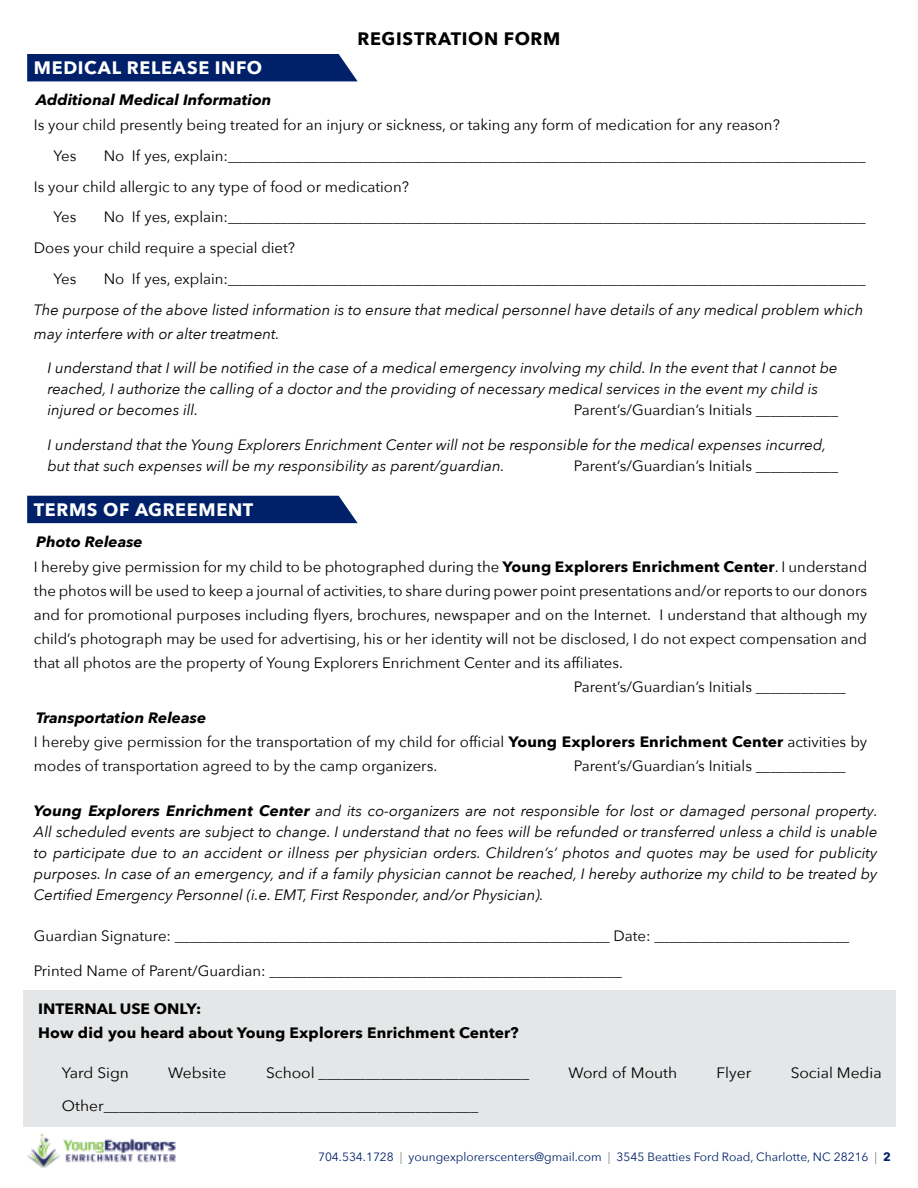
<style>
.page{position:relative;width:918px;height:1188px;background:#fff}
.page>*{position:absolute;margin:0;border:0;box-sizing:border-box;transform-origin:0 0}
.t1{font:700 18px "Avenir Next";letter-spacing:.035em;color:#fff}
.t2{font:700 18px "Avenir Next";letter-spacing:.035em;color:#000}
.t3{font:15px/24.3px "Avenir Next";color:#000}
.t4{font:italic 15px/21px "Avenir Next";color:#000}
.t5{font:15px "Avenir Next";color:#000;scale:1.04 1}
.t6{font:700 15px/24.2px "Avenir Next";color:#000;scale:1.04 1}
.t7{font:italic 700 15px "Avenir Next";color:#000;scale:1.04 1}
.t8{font:12px "Avenir Next";color:#002169}
.s1{font-weight:700}
.s2{font-weight:700;font-style:italic}
.s3{color:#808285}
</style>
<div class="page">
<img style="left:27px;top:1133px;width:149px;height:35px">
<div style="left:27px;top:54px;width:331px;height:27px;background:#002169"></div>
<div style="left:27px;top:496px;width:331px;height:27px;background:#002169"></div>
<div style="left:23px;top:991px;width:872px;height:136px;background:#e4e6e7"></div>
<p class="t1" style="left:34px;top:52px;width:230px">MEDICAL RELEASE INFO</p>
<p class="t2" style="left:358px;top:23px;width:204px">REGISTRATION FORM</p>
<p class="t7" style="left:36px;top:87px;width:228px">Additional Medical Information</p>
<p class="t3" style="left:53px;top:109px;width:728px;line-height:30.8px;text-indent:-20px">Is your child presently being treated for an injury or sickness, or taking any form of medication for any reason?<br>Yes</p>
<p class="t3" style="left:104px;top:143px;width:763px">No If yes, explain:_____________________________________________________________________________________</p>
<p class="t3" style="left:34px;top:174px;width:377px">Is your child allergic to any type of food or medication?</p>
<p class="t3" style="left:53px;top:204px;width:24px">Yes</p>
<p class="t3" style="left:104px;top:204px;width:763px">No If yes, explain:_____________________________________________________________________________________</p>
<p class="t3" style="left:34px;top:235px;width:263px">Does your child require a special diet?</p>
<p class="t3" style="left:53px;top:266px;width:24px">Yes</p>
<p class="t3" style="left:104px;top:266px;width:763px">No If yes, explain:_____________________________________________________________________________________</p>
<p class="t4" style="left:34px;top:297px;width:831px;line-height:24px">The purpose of the above listed information is to ensure that medical personnel have details of any medical problem which may interfere with or alter treatment.</p>
<p class="t4" style="left:47px;top:357px;width:792px">I understand that I will be notified in the case of a medical emergency involving my child. In the event that I cannot be reached, I authorize the calling of a doctor and the providing of necessary medical services in the event my child is injured or becomes ill.</p>
<p class="t3" style="left:574px;top:397px;width:266px">Parent’s/Guardian’s Initials ___________</p>
<p class="t4" style="left:47px;top:433px;width:780px">I understand that the Young Explorers Enrichment Center will not be responsible for the medical expenses incurred, but that such expenses will be my responsibility as parent/guardian.</p>
<p class="t3" style="left:574px;top:453px;width:266px">Parent’s/Guardian’s Initials ___________</p>
<p class="t1" style="left:34px;top:494px;width:221px">TERMS OF AGREEMENT</p>
<p class="t7" style="left:36px;top:529px;width:104px">Photo Release</p>
<p class="t3" style="left:34px;top:554px;width:835px">I hereby give permission for my child to be photographed during the <span class="s1">Young Explorers Enrichment Center</span>. I understand</p>
<p class="t3" style="left:34px;top:578px;width:835px">the photos will be used to keep a journal of activities, to share during power point presentations and/or reports to our donors</p>
<p class="t3" style="left:34px;top:602px;width:835px">and for promotional purposes including flyers, brochures, newspaper and on the Internet. I understand that although my</p>
<p class="t3" style="left:34px;top:626px;width:835px">child’s photograph may be used for advertising, his or her identity will not be disclosed, I do not expect compensation and</p>
<p class="t3" style="left:34px;top:650px;width:591px">that all photos are the property of Young Explorers Enrichment Center and its affiliates.</p>
<p class="t3" style="left:574px;top:674px;width:273px">Parent’s/Guardian’s Initials ____________</p>
<p class="t3" style="left:34px;top:705px;width:835px"><span class="s2">Transportation Release<br></span>I hereby give permission for the transportation of my child for official <span class="s1">Young Explorers Enrichment Center</span> activities by modes of transportation agreed to by the camp organizers.</p>
<p class="t3" style="left:574px;top:753px;width:273px">Parent’s/Guardian’s Initials ____________</p>
<p class="t4" style="left:34px;top:800px;width:846px;text-align:justify"><span class="s1">Young Explorers Enrichment Center</span> and its co-organizers are not responsible for lost or damaged personal property.<br>All scheduled events are subject to change. I understand that no fees will be refunded or transferred unless a child is unable to participate due to an accident or illness per physician orders. Children’s’ photos and quotes may be used for publicity purposes. In case of an emergency, and if a family physician cannot be reached, I hereby authorize my child to be treated by Certified Emergency Personnel (i.e. EMT, First Responder, and/or Physician).</p>
<p class="t3" style="left:34px;top:923px;width:817px">Guardian Signature: __________________________________________________________ Date: __________________________</p>
<p class="t3" style="left:34px;top:958px;width:590px">Printed Name of Parent/Guardian: _______________________________________________</p>
<p class="t6" style="left:38px;top:997px;width:464px">INTERNAL USE ONLY:<br>How did you heard about Young Explorers Enrichment Center?</p>
<p class="t5" style="left:62px;top:1060px;width:66px">Yard Sign</p>
<p class="t5" style="left:168px;top:1060px;width:57px">Website</p>
<p class="t5" style="left:266px;top:1060px;width:255px">School ___________________________</p>
<p class="t5" style="left:569px;top:1060px;width:106px">Word of Mouth</p>
<p class="t5" style="left:717px;top:1060px;width:35px">Flyer</p>
<p class="t5" style="left:791px;top:1060px;width:89px">Social Media</p>
<p class="t5" style="left:62px;top:1093px;width:402px">Other________________________________________________</p>
<p class="t8" style="left:318px;top:1147px;width:574px">704.534.1728 <span class="s3">|</span> youngexplorerscenters@gmail.com <span class="s3">|</span> 3545 Beatties Ford Road, Charlotte, NC 28216 <span class="s3">|</span> <span class="s1">2</span></p>
</div>
